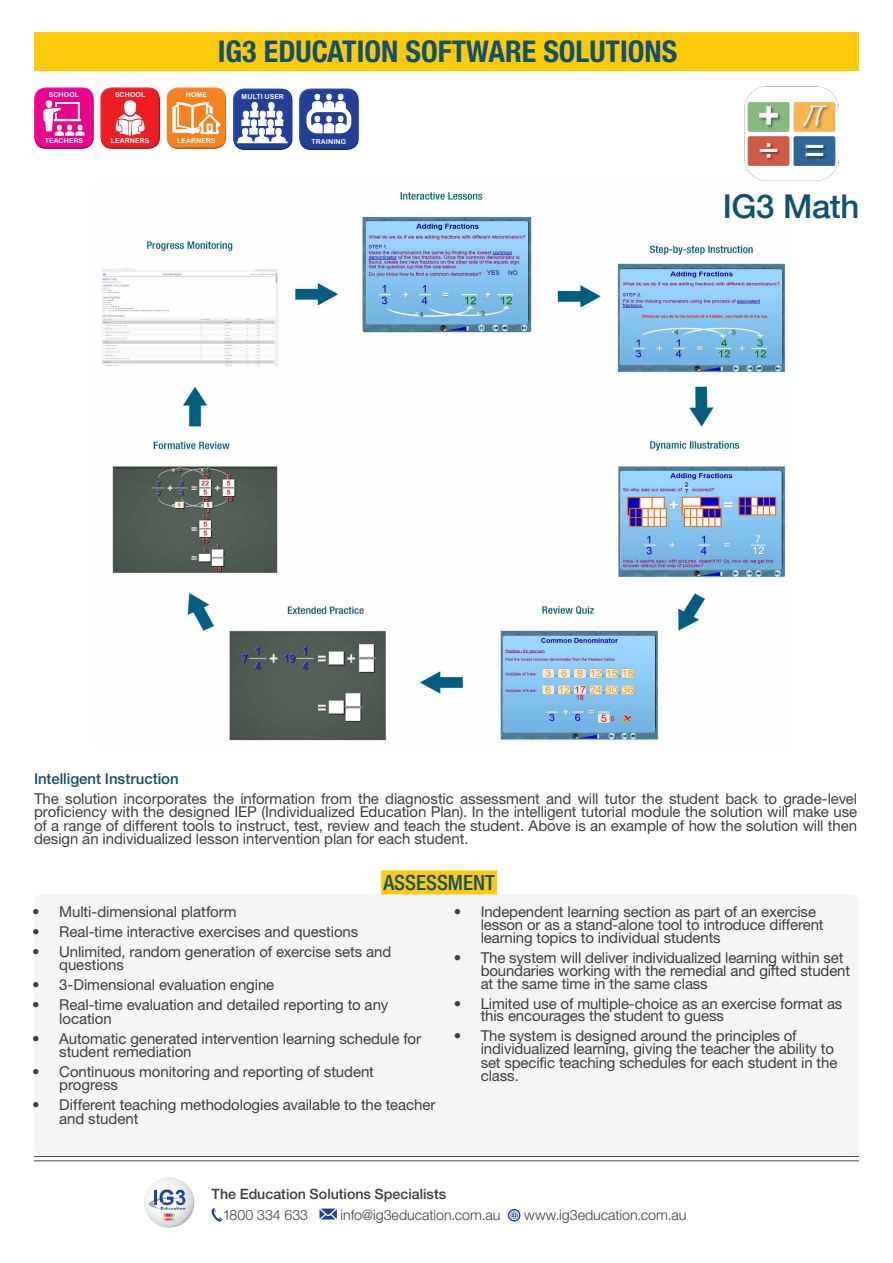
<style>
.page{position:relative;width:893px;height:1263px;background:#fff}
.page>*{position:absolute;margin:0;border:0;box-sizing:border-box;transform-origin:0 0}
.t1{font:500 33px "Helvetica Neue LT Pro";letter-spacing:-.015em;color:#0e5170}
.t2{font:700 condensed 30px "Helvetica Neue LT Pro";color:#0e5170}
.t3{font:500 condensed 21px "Helvetica Neue LT Pro";color:#0e5170}
.t4{font:15px/13.5px "Helvetica Neue LT Pro";letter-spacing:-.01em;color:#3e3e3f}
.t5{font:500 15px "Helvetica Neue LT Pro";letter-spacing:-.005em;color:#0e5170}
.t6{font:300 14.25px "Helvetica Neue LT Pro";color:#3e3e3f}
.t7{font:500 14.25px "Helvetica Neue LT Pro";color:#3e3e3f}
.t8{font:6.75px "Arial Rounded MT Bold";letter-spacing:.015em;color:#fff}
</style>
<div class="page">
<img style="left:102px;top:180px;width:689px;height:561px">
<div style="left:34px;top:894px;width:825px;height:262px;background:#f4f5f5;border-radius:9px"></div>
<div style="left:33px;top:86px;width:61px;height:58px;background:#fff;opacity:.45"></div>
<div style="left:34px;top:90px;width:62px;height:61px;background:#231f20;opacity:.45"></div>
<svg style="left:43px;top:100px;width:42px;height:36px"></svg>
<div style="left:99px;top:86px;width:61px;height:58px;background:#fff;opacity:.45"></div>
<div style="left:100px;top:90px;width:62px;height:61px;background:#231f20;opacity:.45"></div>
<svg style="left:115px;top:100px;width:30px;height:36px"></svg>
<div style="left:165px;top:86px;width:61px;height:58px;background:#fff;opacity:.45"></div>
<div style="left:166px;top:90px;width:62px;height:61px;background:#231f20;opacity:.45"></div>
<svg style="left:172px;top:102px;width:48px;height:32px"></svg>
<div style="left:231px;top:87px;width:62px;height:58px;background:#fff;opacity:.45"></div>
<div style="left:233px;top:91px;width:61px;height:61px;background:#231f20;opacity:.45"></div>
<svg style="left:237px;top:101px;width:51px;height:42px"></svg>
<div style="left:298px;top:87px;width:61px;height:58px;background:#fff;opacity:.45"></div>
<div style="left:299px;top:91px;width:62px;height:61px;background:#231f20;opacity:.45"></div>
<svg style="left:307px;top:94px;width:44px;height:39px"></svg>
<svg style="left:211px;top:1208px;width:12px;height:14px"></svg>
<svg style="left:319px;top:1208px;width:18px;height:11px"></svg>
<svg style="left:508px;top:1209px;width:12px;height:12px"></svg>
<img style="left:159px;top:1177px;width:20px;height:3px">
<img style="left:149px;top:1180px;width:41px;height:8px">
<img style="left:144px;top:1188px;width:50px;height:29px">
<img style="left:149px;top:1217px;width:41px;height:7px">
<img style="left:157px;top:1224px;width:25px;height:4px">
<div style="left:34px;top:32px;width:825px;height:38px;background:#feca0a"></div>
<hr style="left:34px;top:1156px;width:825px;height:1px;background:#4b4c4d">
<hr style="left:34px;top:1160px;width:825px;height:1px;background:#4b4c4d">
<div style="left:381px;top:870px;width:116px;height:24px;background:#feca0a"></div>
<img style="left:744px;top:86px;width:94px;height:94px">
<p class="t8" style="left:49px;top:90px;width:32px">SCHOOL</p>
<p class="t8" style="left:45px;top:137px;width:40px">TEACHERS</p>
<p class="t8" style="left:115px;top:90px;width:32px">SCHOOL</p>
<p class="t8" style="left:111px;top:137px;width:40px">LEARNERS</p>
<p class="t8" style="left:186px;top:90px;width:23px">HOME</p>
<h2 class="t2" style="left:218px;top:33px;width:461px">IG3 EDUCATION SOFTWARE SOLUTIONS</h2>
<p class="t8" style="left:242px;top:92px;width:44px">MULTI USER</p>
<p class="t8" style="left:177px;top:137px;width:40px">LEARNERS</p>
<p class="t8" style="left:312px;top:138px;width:36px">TRAINING</p>
<h1 class="t1" style="left:723px;top:186px;width:138px">IG3 Math</h1>
<p class="t5" style="left:34px;top:770px;width:146px">Intelligent Instruction</p>
<p class="t4" style="left:34px;top:792px;width:825px;text-align:justify">The solution incorporates the information from the diagnostic assessment and will tutor the student back to grade-level proficiency with the designed IEP (Individualized Education Plan). In the intelligent tutorial module the solution will make use of a range of different tools to instruct, test, review and teach the student. Above is an example of how the solution will then design an individualized lesson intervention plan for each student.</p>
<h3 class="t3" style="left:383px;top:870px;width:113px">ASSESSMENT</h3>
<p class="t4" style="left:32px;top:905px;width:206px">• Multi-dimensional platform</p>
<p class="t4" style="left:32px;top:925px;width:328px">• Real-time interactive exercises and questions</p>
<p class="t4" style="left:59px;top:945px;width:334px;text-indent:-27px">• Unlimited, random generation of exercise sets and questions</p>
<p class="t4" style="left:32px;top:978px;width:244px">• 3-Dimensional evaluation engine</p>
<p class="t4" style="left:59px;top:998px;width:330px;text-indent:-27px">• Real-time evaluation and detailed reporting to any location</p>
<p class="t4" style="left:59px;top:1031px;width:363px;text-indent:-27px">• Automatic generated intervention learning schedule for student remediation</p>
<p class="t4" style="left:59px;top:1065px;width:316px;text-indent:-27px">• Continuous monitoring and reporting of student progress</p>
<p class="t4" style="left:59px;top:1098px;width:378px;text-indent:-27px">• Different teaching methodologies available to the teacher and student</p>
<p class="t4" style="left:481px;top:905px;width:344px;line-height:12.9px;text-indent:-27px">• Independent learning section as part of an exercise lesson or as a stand-alone tool to introduce different learning topics to individual students</p>
<p class="t4" style="left:481px;top:951px;width:371px;line-height:12.9px;text-indent:-27px">• The system will deliver individualized learning within set boundaries working with the remedial and gifted student at the same time in the same class</p>
<p class="t4" style="left:481px;top:997px;width:363px;line-height:12.5px;text-indent:-27px">• Limited use of multiple-choice as an exercise format as this encourages the student to guess</p>
<p class="t4" style="left:481px;top:1029px;width:358px;text-indent:-27px">• The system is designed around the principles of individualized learning, giving the teacher the ability to set specific teaching schedules for each student in the class.</p>
<p class="t7" style="left:212px;top:1185px;width:236px">The Education Solutions Specialists</p>
<p class="t6" style="left:223px;top:1206px;width:87px">1800 334 633</p>
<p class="t6" style="left:341px;top:1206px;width:161px">info@ig3education.com.au</p>
<p class="t6" style="left:524px;top:1206px;width:164px">www.ig3education.com.au</p>
</div>
